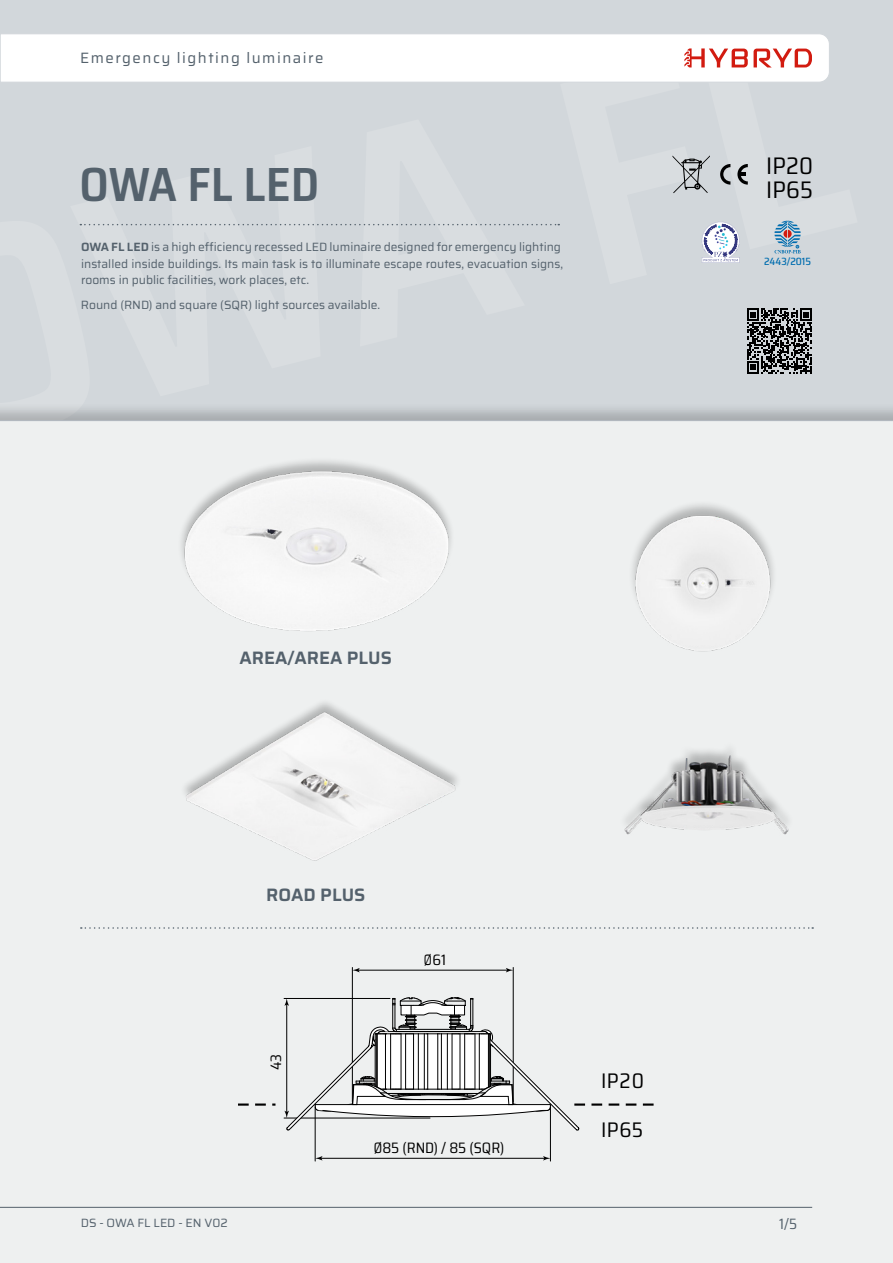
<style>
.page{position:relative;width:893px;height:1263px;background:#eef0f0}
.page>*{position:absolute;margin:0;border:0;box-sizing:border-box;transform-origin:0 0}
.t1{font:600 semi-condensed 48px "Saira";color:#54616c}
.t2{font:semi-condensed 24px/24.6px "Saira";letter-spacing:.01em;color:#000}
.t3{font:semi-condensed 21.15px "Saira";letter-spacing:.03em;color:#000}
.t4{font:600 18px "Saira";color:#54616c}
.t5{font:semi-condensed 15.15px "Saira";color:#000;scale:.9 1}
.t6{font:semi-condensed 15.15px "Saira";color:#000}
.t7{font:15px "Saira";letter-spacing:.1em;color:#54616c}
.t8{font:semi-condensed 15px "Saira";color:#54616c}
.t9{font:12px/16.5px "Saira";color:#54616c}
.t10{font:500 semi-condensed 10.5px "Saira";color:#006daf}
.s1{font-weight:600}
.s2{font-stretch:normal}
</style>
<div class="page">
<div style="left:0;top:0;width:893px;height:421px;background:#d2d7db"></div>
<hr style="left:0;top:1207px;width:812px;height:1px;background:#54616c">
<div style="left:1px;top:34px;width:828px;height:48px;background:#fff"></div>
<svg style="left:80px;top:224px;width:479px;height:1px"></svg>
<hr style="left:0;top:420px;width:893px;height:1px;background:#b3b9c1">
<img style="left:181px;top:460px;width:270px;height:171px">
<img style="left:184px;top:702px;width:273px;height:159px">
<img style="left:632px;top:504px;width:141px;height:148px">
<img style="left:624px;top:749px;width:165px;height:86px">
<svg style="left:81px;top:927px;width:732px;height:2px"></svg>
<hr style="left:352px;top:967px;width:1px;height:135px;background:#000">
<hr style="left:513px;top:967px;width:1px;height:135px;background:#000">
<hr style="left:320px;top:1158px;width:225px;height:1px;background:#000">
<svg style="left:316px;top:1156px;width:6px;height:4px"></svg>
<svg style="left:543px;top:1156px;width:7px;height:4px"></svg>
<hr style="left:550px;top:1107px;width:1px;height:54px;background:#000">
<hr style="left:315px;top:1107px;width:1px;height:54px;background:#000">
<hr style="left:357px;top:970px;width:151px;height:1px;background:#000">
<svg style="left:352px;top:968px;width:8px;height:4px"></svg>
<svg style="left:506px;top:968px;width:7px;height:4px"></svg>
<svg style="left:238px;top:1103px;width:37px;height:3px"></svg>
<svg style="left:284px;top:996px;width:370px;height:135px"></svg>
<svg style="left:747px;top:308px;width:65px;height:66px"></svg>
<svg style="left:720px;top:164px;width:10px;height:21px"></svg>
<svg style="left:737px;top:164px;width:11px;height:21px"></svg>
<svg style="left:672px;top:155px;width:38px;height:38px"></svg>
<svg style="left:774px;top:221px;width:27px;height:32px"></svg>
<svg style="left:702px;top:222px;width:38px;height:41px"></svg>
<p class="t7" style="left:80px;top:47px;width:245px">Emergency lighting luminaire</p>
<h1 class="t1" style="left:79px;top:148px;width:241px">OWA FL LED</h1>
<p class="t9" style="left:81px;top:239px;width:483px"><span class="s1">OWA FL LED</span> is a high efficiency recessed LED luminaire designed for emergency lighting installed inside buildings. Its main task is to illuminate escape routes, evacuation signs, rooms in public facilities, work places, etc.</p>
<p class="t9" style="left:81px;top:297px;width:301px">Round (RND) and square (SQR) light sources available.</p>
<h2 class="t2" style="left:766px;top:152px;width:48px">IP20<br>IP65</h2>
<p class="t10" style="left:764px;top:253px;width:49px">2443/2015</p>
<h3 class="t4" style="left:239px;top:643px;width:154px">AREA/AREA PLUS</h3>
<p class="t9" style="left:81px;top:1214px;width:148px">DS - OWA FL LED - EN V02</p>
<h3 class="t4" style="left:266px;top:880px;width:101px">ROAD PLUS</h3>
<p class="t6" style="left:424px;top:948px;width:24px"><span class="s2">Ø</span>61</p>
<p class="t6" style="left:265px;top:1070px;width:18px;rotate:-90deg">43</p>
<p class="t5" style="left:374px;top:1136px;width:147px">Ø85 (RND) / 85 (SQR)</p>
<h3 class="t3" style="left:601px;top:1064px;width:44px">IP20</h3>
<h3 class="t3" style="left:601px;top:1114px;width:44px">IP65</h3>
<p class="t8" style="left:779px;top:1213px;width:19px">1/5</p>
</div>
